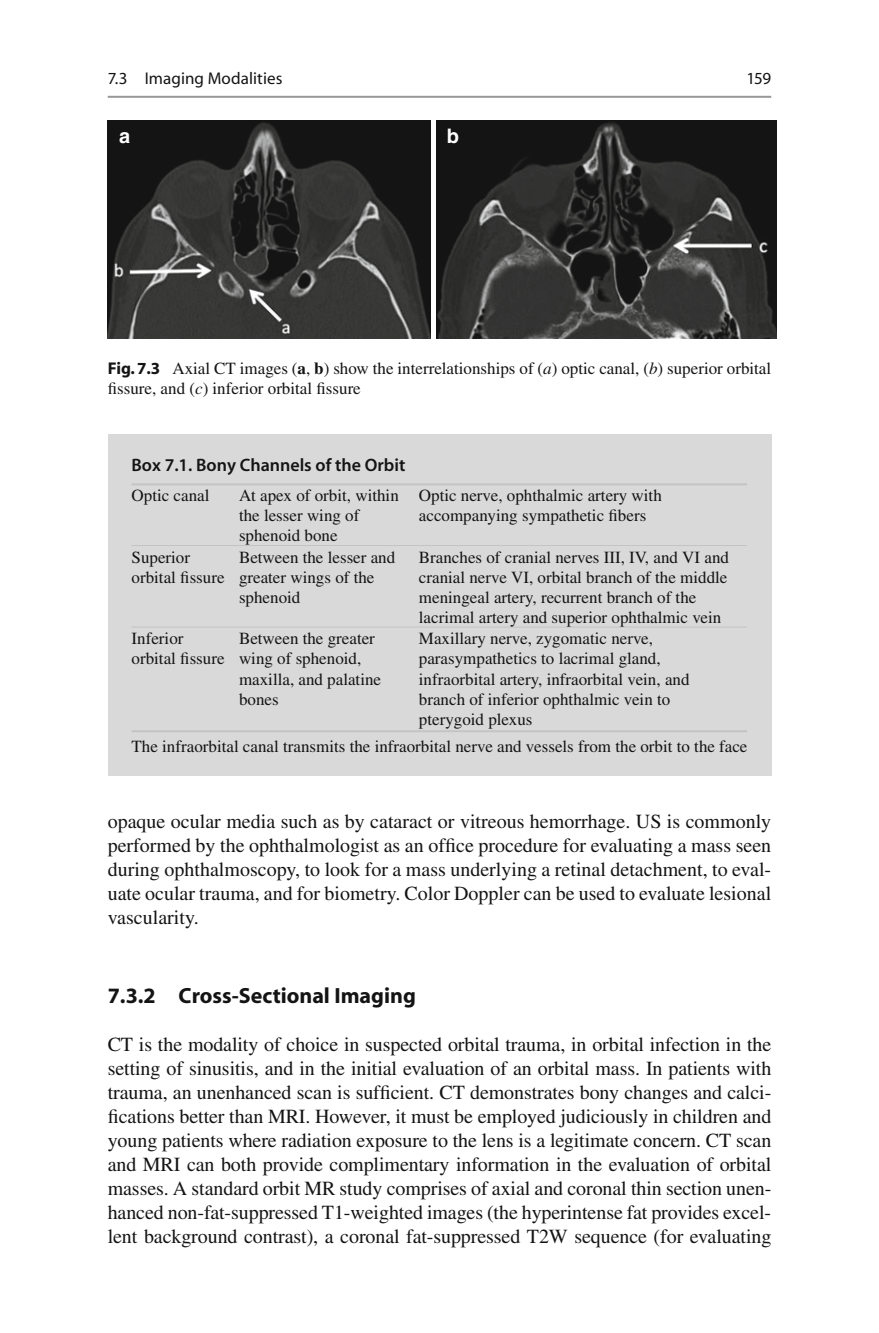
<style>
.page{position:relative;width:879px;height:1333px;background:#fff}
.page>*{position:absolute;margin:0;border:0;box-sizing:border-box;transform-origin:0 0}
.t1{font:700 22px "Myriad";color:#131413}
.t2{font:20px/24px "Times";letter-spacing:-.005em;color:#131413;text-align:justify}
.t3{font:700 20px "Helvetica";color:#fff}
.t4{font:600 18px "Myriad";color:#131413}
.t5{font:17px/20px "Times";color:#131413}
.t6{font:17px "Myriad";letter-spacing:.005em;color:#131413}
.s1{font-family:"Myriad";font-weight:700}
.s2{font-weight:700}
.s3{font-style:italic}
</style>
<div class="page">
<img style="left:436px;top:121px;width:341px;height:217px">
<img style="left:108px;top:121px;width:323px;height:217px">
<div style="left:108px;top:434px;width:663px;height:342px;background:#d9d9d9"></div>
<hr style="left:132px;top:483px;width:615px;height:2px;background:#c3c4c4">
<hr style="left:132px;top:545px;width:615px;height:1px;background:#c3c4c4">
<hr style="left:239px;top:626px;width:180px;height:1px;background:#c3c4c4">
<hr style="left:239px;top:730px;width:180px;height:2px;background:#c3c4c4">
<hr style="left:419px;top:626px;width:328px;height:1px;background:#c3c4c4">
<hr style="left:419px;top:730px;width:328px;height:2px;background:#c3c4c4">
<hr style="left:132px;top:626px;width:107px;height:1px;background:#c3c4c4">
<hr style="left:132px;top:730px;width:107px;height:2px;background:#c3c4c4">
<hr style="left:108px;top:96px;width:663px;height:2px;background:#989898">
<p class="t6" style="left:108px;top:72px;width:176px">7.3 Imaging Modalities</p>
<p class="t3" style="left:119px;top:129px;width:13px">a</p>
<p class="t3" style="left:447px;top:129px;width:14px">b</p>
<p class="t6" style="left:746px;top:72px;width:26px">159</p>
<p class="t5" style="left:108px;top:360px;width:665px"><span class="s1">Fig. 7.3</span> Axial CT images ( <span class="s2">a</span> , <span class="s2">b</span> ) show the interrelationships of ( <span class="s3">a</span> ) optic canal, ( <span class="s3">b</span> ) superior orbital fissure, and ( <span class="s3">c</span> ) inferior orbital fissure</p>
<p class="t4" style="left:132px;top:458px;width:275px">Box 7.1. Bony Channels of the Orbit</p>
<p class="t5" style="left:132px;top:487px;width:79px">Optic canal</p>
<p class="t5" style="left:239px;top:487px;width:161px">At apex of orbit, within the lesser wing of sphenoid bone</p>
<p class="t5" style="left:419px;top:487px;width:244px">Optic nerve, ophthalmic artery with accompanying sympathetic fibers</p>
<p class="t5" style="left:132px;top:549px;width:95px">Superior orbital fissure</p>
<p class="t5" style="left:239px;top:549px;width:158px">Between the lesser and greater wings of the sphenoid</p>
<p class="t5" style="left:419px;top:549px;width:312px">Branches of cranial nerves III, IV, and VI and cranial nerve VI, orbital branch of the middle meningeal artery, recurrent branch of the lacrimal artery and superior ophthalmic vein</p>
<p class="t5" style="left:132px;top:630px;width:95px">Inferior orbital fissure</p>
<p class="t5" style="left:239px;top:630px;width:144px">Between the greater wing of sphenoid, maxilla, and palatine bones</p>
<p class="t5" style="left:419px;top:630px;width:272px">Maxillary nerve, zygomatic nerve, parasympathetics to lacrimal gland, infraorbital artery, infraorbital vein, and branch of inferior ophthalmic vein to pterygoid plexus</p>
<p class="t5" style="left:132px;top:738px;width:617px">The infraorbital canal transmits the infraorbital nerve and vessels from the orbit to the face</p>
<p class="t2" style="left:108px;top:810px;width:665px">opaque ocular media such as by cataract or vitreous hemorrhage. US is commonly performed by the ophthalmologist as an office procedure for evaluating a mass seen during ophthalmoscopy, to look for a mass underlying a retinal detachment, to eval&shy;uate ocular trauma, and for biometry. Color Doppler can be used to evaluate lesional vascularity.</p>
<p class="t1" style="left:108px;top:986px;width:310px">7.3.2 Cross-Sectional Imaging</p>
<p class="t2" style="left:108px;top:1033px;width:665px">CT is the modality of choice in suspected orbital trauma, in orbital infection in the setting of sinusitis, and in the initial evaluation of an orbital mass. In patients with trauma, an unenhanced scan is sufficient. CT demonstrates bony changes and calci&shy;fications better than MRI. However, it must be employed judiciously in children and young patients where radiation exposure to the lens is a legitimate concern. CT scan and MRI can both provide complimentary information in the evaluation of orbital masses. A standard orbit MR study comprises of axial and coronal thin section unen&shy;hanced non-fat-suppressed T1-weighted images (the hyperintense fat provides excel&shy;lent background contrast), a coronal fat-suppressed T2W sequence (for evaluating</p>
</div>
